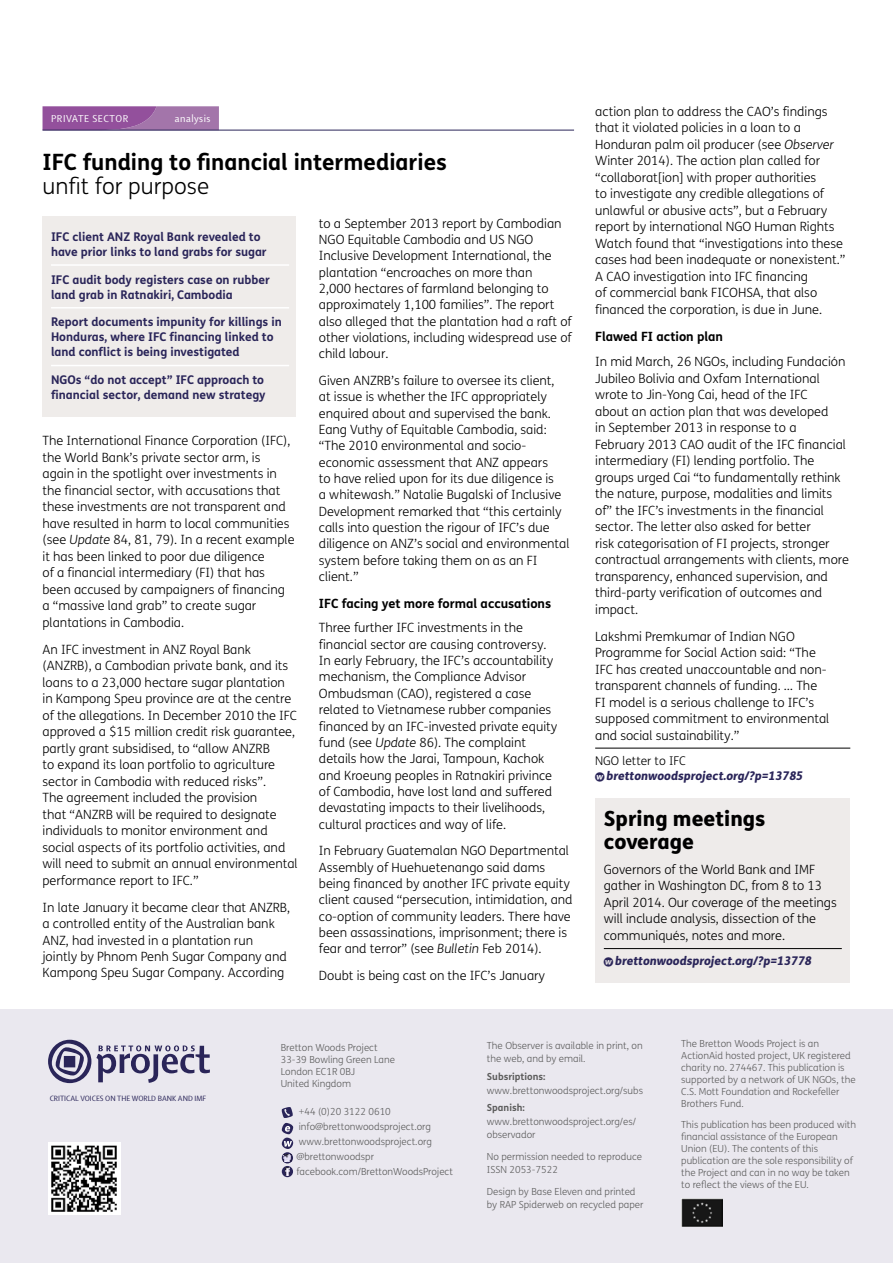
<style>
.page{position:relative;width:893px;height:1263px;background:#fff}
.page>*{position:absolute;margin:0;border:0;box-sizing:border-box;transform-origin:0 0}
.t1{font:700 22.5px "FS Me";color:#000}
.t2{font:300 22.5px "FS Me";color:#000}
.t3{font:800 21px/22.5px "FS Me";color:#000}
.t4{font:300 12.75px/16.5px "FS Me";color:#000}
.t5{font:700 12.75px "FS Me";color:#000}
.t6{font:700 12px/15px "FS Me";color:#2a2559}
.t7{font:12px "weblinks";color:#2a2559}
.t8{font:300 12px "FS Me";color:#000}
.t9{font:10.8px "Shaker R";letter-spacing:.05em;color:#fff}
.t10{font:300 9.75px/12px "FS Me";color:#5c5c5c}
.t11{font:700 9.75px "FS Me";color:#5c5c5c}
.t12{font:8.25px "Shaker R";color:#2a2559}
.s1{font-style:italic}
</style>
<div class="page">
<div style="left:42px;top:217px;width:254px;height:200px;background:#efecea"></div>
<div style="left:0;top:1010px;width:893px;height:253px;background:#eae8ef"></div>
<hr style="left:595px;top:748px;width:255px;height:1px;background:#000">
<svg style="left:43px;top:106px;width:176px;height:24px;background:#9960a1"></svg>
<hr style="left:43px;top:130px;width:531px;height:1px;background:#2a2559">
<svg style="left:48px;top:1040px;width:162px;height:43px"></svg>
<svg style="left:282px;top:1152px;width:11px;height:11px"></svg>
<svg style="left:283px;top:1154px;width:9px;height:7px"></svg>
<svg style="left:282px;top:1166px;width:11px;height:11px"></svg>
<svg style="left:285px;top:1167px;width:4px;height:8px"></svg>
<img style="left:48px;top:1142px;width:72px;height:73px">
<svg style="left:282px;top:1137px;width:11px;height:12px"></svg>
<svg style="left:281px;top:1107px;width:13px;height:27px"></svg>
<svg style="left:284px;top:1141px;width:8px;height:5px"></svg>
<hr style="left:51px;top:264px;width:238px;height:2px;background:#fff">
<hr style="left:51px;top:307px;width:238px;height:1px;background:#fff">
<hr style="left:51px;top:365px;width:238px;height:1px;background:#fff">
<img style="left:681px;top:1198px;width:42px;height:28px">
<div style="left:595px;top:798px;width:255px;height:185px;background:#eeebea"></div>
<hr style="left:604px;top:948px;width:238px;height:1px;background:#000">
<p class="t9" style="left:51px;top:113px;width:79px">PRIVATE SECTOR</p>
<p class="t9" style="left:175px;top:113px;width:37px">analysis</p>
<h1 class="t1" style="left:43px;top:148px;width:406px">IFC funding to financial intermediaries</h1>
<h1 class="t2" style="left:43px;top:173px;width:168px">unfit for purpose</h1>
<p class="t4" style="left:319px;top:215px;width:254px">to a September 2013 report by Cambodian NGO Equitable Cambodia and US NGO Inclusive Development International, the plantation “encroaches on more than<br>2,000 hectares of farmland belonging to approximately 1,100 families”. The report also alleged that the plantation had a raft of other violations, including widespread use of child labour.</p>
<p class="t4" style="left:319px;top:372px;width:252px">Given ANZRB’s failure to oversee its client, at issue is whether the IFC appropriately enquired about and supervised the bank.<br>Eang Vuthy of Equitable Cambodia, said: “The 2010 environmental and socio&shy;economic assessment that ANZ appears<br>to have relied upon for its due diligence is<br>a whitewash.” Natalie Bugalski of Inclusive Development remarked that “this certainly calls into question the rigour of IFC’s due diligence on ANZ’s social and environmental system before taking them on as an FI client.”</p>
<p class="t5" style="left:319px;top:595px;width:234px">IFC facing yet more formal accusations</p>
<p class="t4" style="left:319px;top:620px;width:240px">Three further IFC investments in the financial sector are causing controversy.<br>In early February, the IFC’s accountability mechanism, the Compliance Advisor Ombudsman (CAO), registered a case related to Vietnamese rubber companies financed by an IFC-invested private equity fund (see <span class="s1">Update</span> 86). The complaint details how the Jarai, Tampoun, Kachok and Kroeung peoples in Ratnakiri privince of Cambodia, have lost land and suffered devastating impacts to their livelihoods, cultural practices and way of life.</p>
<p class="t4" style="left:319px;top:843px;width:255px">In February Guatemalan NGO Departmental Assembly of Huehuetenango said dams being financed by another IFC private equity client caused “persecution, intimidation, and co-option of community leaders. There have been assassinations, imprisonment; there is fear and terror” (see <span class="s1">Bulletin</span> Feb 2014).</p>
<p class="t4" style="left:319px;top:968px;width:228px">Doubt is being cast on the IFC’s January</p>
<p class="t6" style="left:51px;top:229px;width:217px">IFC client ANZ Royal Bank revealed to have prior links to land grabs for sugar</p>
<p class="t6" style="left:51px;top:272px;width:220px">IFC audit body registers case on rubber land grab in Ratnakiri, Cambodia</p>
<p class="t6" style="left:51px;top:315px;width:232px">Report documents impunity for killings in<br>Honduras, where IFC financing linked to land conflict is being investigated</p>
<p class="t6" style="left:51px;top:372px;width:216px">NGOs “do not accept” IFC approach to financial sector, demand new strategy</p>
<p class="t4" style="left:43px;top:433px;width:254px">The International Finance Corporation (IFC), the World Bank’s private sector arm, is again in the spotlight over investments in the financial sector, with accusations that these investments are not transparent and have resulted in harm to local communities (see <span class="s1">Update</span> 84, 81, 79). In a recent example it has been linked to poor due diligence<br>of a financial intermediary (FI) that has been accused by campaigners of financing a “massive land grab” to create sugar plantations in Cambodia.</p>
<p class="t4" style="left:43px;top:641px;width:257px">An IFC investment in ANZ Royal Bank (ANZRB), a Cambodian private bank, and its loans to a 23,000 hectare sugar plantation in Kampong Speu province are at the centre of the allegations. In December 2010 the IFC approved a $15 million credit risk guarantee, partly grant subsidised, to “allow ANZRB<br>to expand its loan portfolio to agriculture sector in Cambodia with reduced risks”.<br>The agreement included the provision<br>that “ANZRB will be required to designate individuals to monitor environment and social aspects of its portfolio activities, and will need to submit an annual environmental performance report to IFC.”</p>
<p class="t4" style="left:43px;top:900px;width:249px">In late January it became clear that ANZRB, a controlled entity of the Australian bank ANZ, had invested in a plantation run jointly by Phnom Penh Sugar Company and Kampong Speu Sugar Company. According</p>
<p class="t4" style="left:595px;top:103px;width:252px">action plan to address the CAO’s findings that it violated policies in a loan to a Honduran palm oil producer (see <span class="s1">Observer </span>Winter 2014). The action plan called for “collaborat[ion] with proper authorities<br>to investigate any credible allegations of unlawful or abusive acts”, but a February report by international NGO Human Rights Watch found that “investigations into these cases had been inadequate or nonexistent.” A CAO investigation into IFC financing<br>of commercial bank FICOHSA, that also financed the corporation, is due in June.</p>
<p class="t5" style="left:595px;top:329px;width:129px">Flawed FI action plan</p>
<p class="t4" style="left:595px;top:354px;width:255px">In mid March, 26 NGOs, including Fundación Jubileo Bolivia and Oxfam International wrote to Jin-Yong Cai, head of the IFC<br>about an action plan that was developed<br>in September 2013 in response to a February 2013 CAO audit of the IFC financial intermediary (FI) lending portfolio. The groups urged Cai “to fundamentally rethink the nature, purpose, modalities and limits of” the IFC’s investments in the financial sector. The letter also asked for better<br>risk categorisation of FI projects, stronger contractual arrangements with clients, more transparency, enhanced supervision, and third-party verification of outcomes and impact.</p>
<p class="t4" style="left:595px;top:628px;width:236px">Lakshmi Premkumar of Indian NGO Programme for Social Action said: “The IFC has created unaccountable and non&shy;transparent channels of funding. … The FI model is a serious challenge to IFC’s supposed commitment to environmental and social sustainability.”</p>
<p class="t8" style="left:595px;top:754px;width:92px">NGO letter to IFC</p>
<p class="t7" style="left:595px;top:768px;width:209px">Δbrettonwoodsproject.org/?p=13785</p>
<h2 class="t3" style="left:604px;top:808px;width:163px">Spring meetings coverage</h2>
<p class="t4" style="left:604px;top:861px;width:234px">Governors of the World Bank and IMF gather in Washington DC, from 8 to 13<br>April 2014. Our coverage of the meetings will include analysis, dissection of the communiqués, notes and more.</p>
<p class="t7" style="left:604px;top:954px;width:209px">Δbrettonwoodsproject.org/?p=13778</p>
<p class="t12" style="left:50px;top:1094px;width:158px">CRITICAL VOICES ON THE WORLD BANK AND IMF</p>
<p class="t10" style="left:281px;top:1042px;width:116px">Bretton Woods Project<br>33-39 Bowling Green Lane<br>London EC1R 0BJ<br>United Kingdom</p>
<p class="t10" style="left:681px;top:1038px;width:176px">The Bretton Woods Project is an ActionAid hosted project, UK registered charity no. 274467. This publication is supported by a network of UK NGOs, the C.S. Mott Foundation and Rockefeller Brothers Fund.</p>
<p class="t10" style="left:681px;top:1118px;width:176px">This publication has been produced with financial assistance of the European Union (EU). The contents of this publication are the sole responsibility of the Project and can in no way be taken to reflect the views of the EU.</p>
<p class="t10" style="left:487px;top:1039px;width:157px;line-height:13.5px">The Observer is available in print, on the web, and by email.</p>
<p class="t11" style="left:487px;top:1070px;width:60px">Subsriptions:</p>
<p class="t10" style="left:487px;top:1084px;width:158px">www.brettonwoodsproject.org/subs</p>
<p class="t11" style="left:487px;top:1102px;width:39px">Spanish:</p>
<p class="t10" style="left:487px;top:1115px;width:151px;line-height:13.5px">www.brettonwoodsproject.org/es/ observador</p>
<p class="t10" style="left:296px;top:1105px;width:158px;line-height:15px">+44 (0)20 3122 0610 info@brettonwoodsproject.org www.brettonwoodsproject.org @brettonwoodspr facebook.com/BrettonWoodsProject</p>
<p class="t10" style="left:487px;top:1150px;width:157px;line-height:13.5px">No permission needed to reproduce<br>ISSN 2053-7522</p>
<p class="t10" style="left:487px;top:1185px;width:158px;line-height:13.5px">Design by Base Eleven and printed by RAP Spiderweb on recycled paper</p>
</div>
